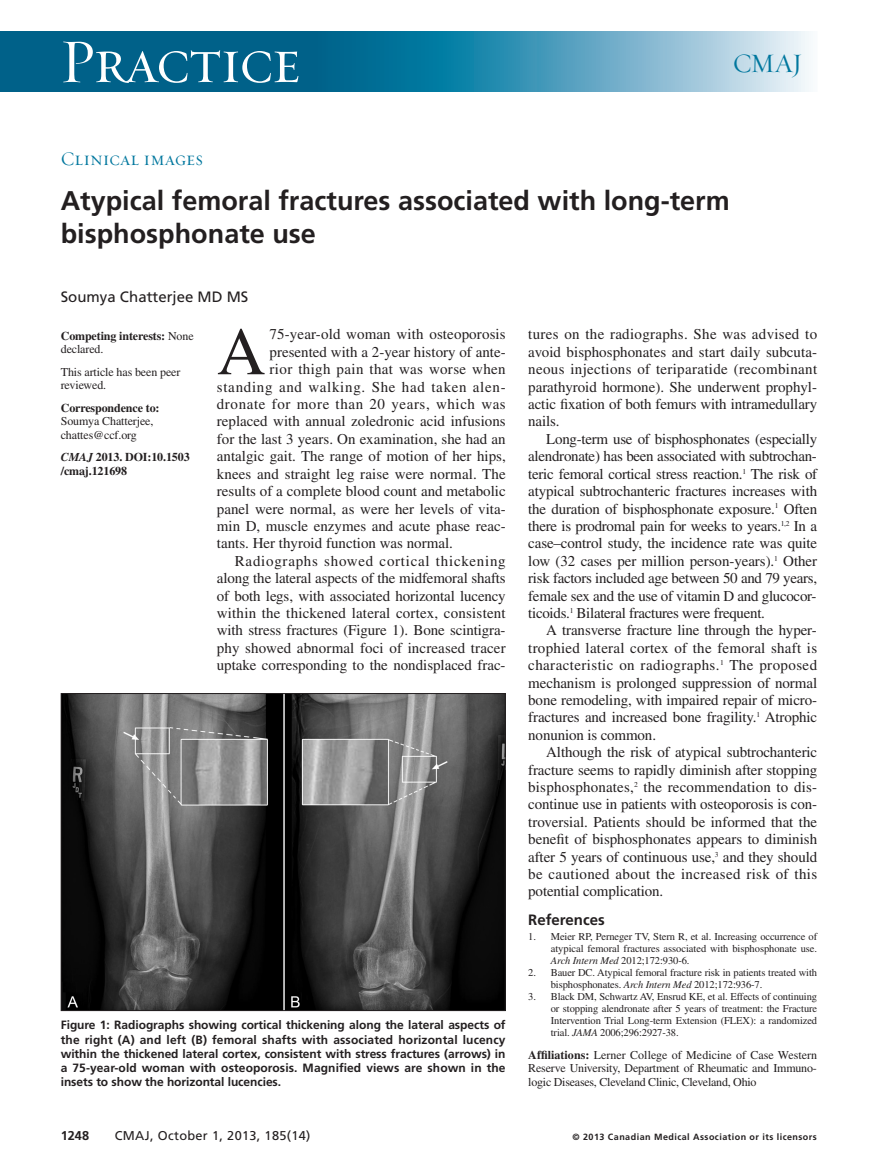
<style>
.page{position:relative;width:878px;height:1175px;background:#fff}
.page>*{position:absolute;margin:0;border:0;box-sizing:border-box;transform-origin:0 0}
.t1{font:67.5px "Times LT Std";color:#231f20}
.t2{font:63px "Requiem Display HTF Small Caps";letter-spacing:-.03em;color:#fff}
.t3{font:700 27px/33px "Frutiger LT Std";color:#231f20}
.t4{font:27px "Requiem Display HTF Roman";color:#00779e}
.t5{font:19.5px "Requiem Display HTF Small Caps";color:#00779e}
.t6{font:15px/17.4px "Times LT Std";color:#231f20;text-align:justify}
.t7{font:15px "Times LT Std";letter-spacing:.045em;color:#231f20}
.t8{font:15px "Times LT Std";letter-spacing:.05em;color:#231f20}
.t9{font:15px "Times LT Std";letter-spacing:.04em;color:#231f20}
.t10{font:15px "Times LT Std";letter-spacing:.025em;color:#231f20}
.t11{font:15px "Frutiger LT Std";color:#231f20}
.t12{font:700 15px "Frutiger LT Std";color:#231f20}
.t13{font:12.75px "Frutiger LT Std";letter-spacing:.025em;color:#231f20}
.t14{font:700 12.75px "Frutiger LT Std";color:#231f20}
.t15{font:700 12px/14.2px "Frutiger LT Std";letter-spacing:-.005em;color:#231f20;text-align:justify}
.t16{font:12px/13.5px "Times LT Std";letter-spacing:-.01em;color:#231f20}
.t17{font:700 12px/13.5px "Times LT Std";letter-spacing:-.01em;color:#231f20}
.t18{font:10.5px/12px "Times LT Std";letter-spacing:-.01em;color:#231f20;text-align:justify}
.t19{font:700 9px "Frutiger LT Std";letter-spacing:.05em;color:#231f20}
.s1{font-weight:400}
.s2{font-style:italic}
.s3{font-weight:700}
</style>
<div class="page">
<div style="left:0;top:32px;width:350px;height:60px;background:#006189"></div>
<svg style="left:350px;top:32px;width:459px;height:60px;background:#5fa6c2"></svg>
<img style="left:63px;top:695px;width:440px;height:314px">
<div style="left:61px;top:693px;width:444px;height:318px;border:1px solid #231f20"></div>
<h2 class="t2" style="left:59px;top:23px;width:243px">Practice</h2>
<h3 class="t4" style="left:733px;top:47px;width:71px">CMAJ</h3>
<h3 class="t5" style="left:61px;top:147px;width:144px">Clinical images</h3>
<h3 class="t3" style="left:61px;top:187px;width:670px">Atypical femoral fractures associated with long-term bisphosphonate use</h3>
<p class="t11" style="left:61px;top:291px;width:189px">Soumya Chatterjee MD MS</p>
<p class="t17" style="left:61px;top:330px;width:134px">Competing interests: <span class="s1">None declared.</span></p>
<p class="t16" style="left:61px;top:366px;width:121px">This article has been peer reviewed.</p>
<p class="t17" style="left:61px;top:402px;width:100px">Correspondence to:</p>
<p class="t16" style="left:61px;top:416px;width:94px">Soumya Chatterjee, chattes@ccf.org</p>
<p class="t17" style="left:61px;top:452px;width:130px"><span class="s2">CMAJ</span> 2013. DOI:10.1503 /cmaj.121698</p>
<h1 class="t1" style="left:217px;top:328px;width:50px">A</h1>
<p class="t6" style="left:269px;top:327px;width:238px">75-year-old woman with osteoporosis</p>
<p class="t6" style="left:269px;top:345px;width:238px">presented with a 2-year history of ante-</p>
<p class="t10" style="left:269px;top:364px;width:238px">rior thigh pain that was worse when</p>
<p class="t7" style="left:217px;top:381px;width:290px">standing and walking. She had taken alen-</p>
<p class="t9" style="left:217px;top:399px;width:290px">dronate for more than 20 years, which was</p>
<p class="t6" style="left:217px;top:414px;width:290px">replaced with annual zoledronic acid infusions</p>
<p class="t6" style="left:217px;top:432px;width:290px">for the last 3 years. On examination, she had an</p>
<p class="t6" style="left:217px;top:449px;width:290px">antalgic gait. The range of motion of her hips,</p>
<p class="t6" style="left:217px;top:466px;width:290px">knees and straight leg raise were normal. The</p>
<p class="t6" style="left:217px;top:484px;width:290px">results of a complete blood count and metabolic</p>
<p class="t6" style="left:217px;top:501px;width:290px">panel were normal, as were her levels of vita-</p>
<p class="t6" style="left:217px;top:519px;width:290px">min D, muscle enzymes and acute phase reac-</p>
<p class="t6" style="left:217px;top:536px;width:237px">tants. Her thyroid function was normal.</p>
<p class="t8" style="left:235px;top:555px;width:272px">Radiographs showed cortical thickening</p>
<p class="t6" style="left:217px;top:571px;width:290px">along the lateral aspects of the midfemoral shafts</p>
<p class="t6" style="left:217px;top:588px;width:290px">of both legs, with associated horizontal lucency</p>
<p class="t6" style="left:217px;top:606px;width:290px">within the thickened lateral cortex, consistent</p>
<p class="t6" style="left:217px;top:623px;width:290px">with stress fractures (Figure 1). Bone scintigra-</p>
<p class="t6" style="left:217px;top:640px;width:290px">phy showed abnormal foci of increased tracer</p>
<p class="t6" style="left:217px;top:658px;width:290px">uptake corresponding to the nondisplaced frac-</p>
<p class="t15" style="left:61px;top:1018px;width:446px">Figure 1: Radiographs showing cortical thickening along the lateral aspects of the right (A) and left (B) femoral shafts with associated horizontal lucency within the thickened lateral cortex, consistent with stress fractures (arrows) in a 75-year-old woman with osteoporosis. Magnified views are shown in the insets to show the horizontal lucencies.</p>
<p class="t6" style="left:528px;top:327px;width:290px">tures on the radiographs. She was advised to avoid bisphosphonates and start daily subcuta&shy;neous injections of teriparatide (recombinant parathyroid hormone). She underwent prophyl&shy;actic fixation of both femurs with intramedullary nails.</p>
<p class="t6" style="left:528px;top:432px;width:290px;text-indent:18px">Long-term use of bisphosphonates (especially alendronate) has been associated with subtrochan&shy;teric femoral cortical stress reaction.<sup>1</sup> The risk of atypical subtrochanteric fractures increases with the duration of bisphosphonate exposure.<sup>1</sup> Often there is prodromal pain for weeks to years.<sup>1,2</sup> In a case–control study, the incidence rate was quite low (32 cases per million person-years).<sup>1</sup> Other risk factors included age between 50 and 79 years, female sex and the use of vitamin D and glucocor&shy;ticoids.<sup>1</sup> Bilateral fractures were frequent.</p>
<p class="t6" style="left:528px;top:623px;width:290px;text-indent:18px">A transverse fracture line through the hyper&shy;trophied lateral cortex of the femoral shaft is characteristic on radiographs.<sup>1</sup> The proposed mechanism is prolonged suppression of normal bone remodeling, with impaired repair of micro&shy;fractures and increased bone fragility.<sup>1</sup> Atrophic nonunion is common.</p>
<p class="t6" style="left:528px;top:745px;width:290px;text-indent:18px">Although the risk of atypical subtrochanteric fracture seems to rapidly diminish after stopping bisphosphonates,<sup>2</sup> the recommendation to dis&shy;continue use in patients with osteoporosis is con&shy;troversial. Patients should be informed that the benefit of bisphosphonates appears to diminish after 5 years of continuous use,<sup>3</sup> and they should be cautioned about the increased risk of this potential complication.</p>
<p class="t12" style="left:528px;top:913px;width:78px">References</p>
<p class="t18" style="left:551px;top:931px;width:268px;text-indent:-23px">1. Meier RP, Perneger TV, Stern R, et al. Increasing occurrence of atypical femoral fractures associated with bisphosphonate use.<br><span class="s2">Arch Intern Med</span> 2012;172:930-6.</p>
<p class="t18" style="left:551px;top:967px;width:268px;text-indent:-23px">2. Bauer DC. Atypical femoral fracture risk in patients treated with bisphosphonates. <span class="s2">Arch Intern Med</span> 2012;172:936-7.</p>
<p class="t18" style="left:551px;top:991px;width:268px;text-indent:-23px">3. Black DM, Schwartz AV, Ensrud KE, et al. Effects of continuing or stopping alendronate after 5 years of treatment: the Fracture Intervention Trial Long-term Extension (FLEX): a randomized trial. <span class="s2">JAMA</span> 2006;296:2927-38.</p>
<p class="t16" style="left:528px;top:1049px;width:290px;text-align:justify"><span class="s3">Affiliations:</span> Lerner College of Medicine of Case Western Reserve University, Department of Rheumatic and Immuno&shy;logic Diseases, Cleveland Clinic, Cleveland, Ohio</p>
<p class="t14" style="left:61px;top:1130px;width:30px">1248</p>
<p class="t13" style="left:115px;top:1130px;width:197px">CMAJ, October 1, 2013, 185(14)</p>
<p class="t19" style="left:572px;top:1132px;width:246px">© 2013 Canadian Medical Association or its licensors</p>
</div>
